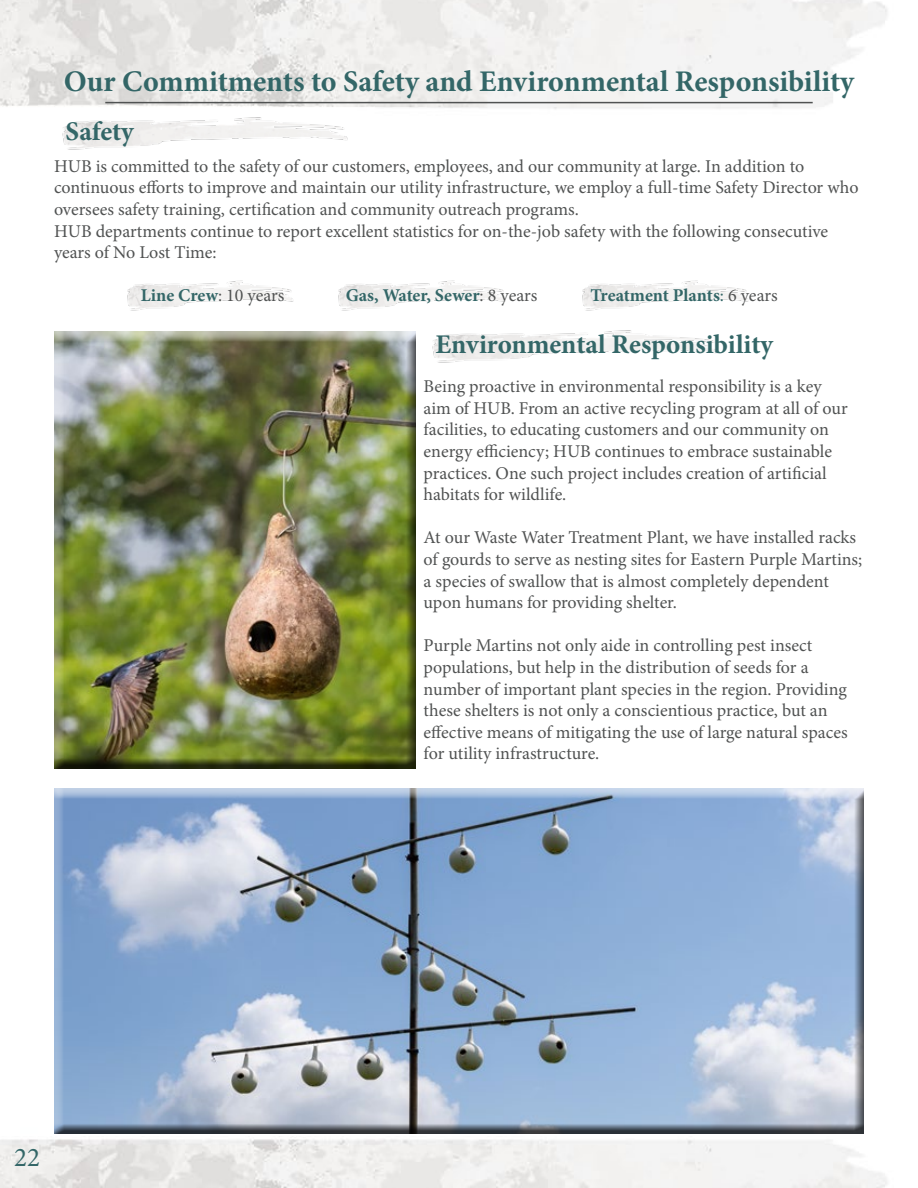
<style>
.page{position:relative;width:918px;height:1188px;background:#fff}
.page>*{position:absolute;margin:0;border:0;box-sizing:border-box;transform-origin:0 0}
.t1{font:700 30px "Minion Pro";letter-spacing:-.005em;color:#336667}
.t2{font:700 27px "Minion Pro";letter-spacing:-.005em;color:#336667}
.t3{font:27px "Minion Pro";color:#336667}
.t4{font:18px/21.6px "Minion Pro";color:#505252}
.t5{font:700 18px "Minion Pro";letter-spacing:-.005em;color:#336667}
.s1{font-weight:400;color:#505252}
.s2{font-weight:400}
</style>
<div class="page">
<img style="left:0;top:0;width:887px;height:1188px">
<hr style="left:105px;top:102px;width:708px;height:1px;background:#505252">
<div style="left:53px;top:788px;width:813px;height:347px;background:#000;opacity:.75"></div>
<div style="left:52px;top:332px;width:366px;height:437px;background:#000;opacity:.75"></div>
<img style="left:425px;top:315px;width:299px;height:51px">
<img style="left:55px;top:102px;width:299px;height:51px">
<img style="left:123px;top:280px;width:174px;height:34px">
<img style="left:578px;top:280px;width:174px;height:34px">
<img style="left:335px;top:280px;width:173px;height:34px">
<h1 class="t1" style="left:64px;top:60px;width:792px">Our Commitments to Safety and Environmental Responsibility</h1>
<h2 class="t2" style="left:66px;top:112px;width:70px">Safety</h2>
<p class="t4" style="left:54px;top:155px;width:806px">HUB is committed to the safety of our customers, employees, and our community at large. In addition to continuous efforts to improve and maintain our utility infrastructure, we employ a full-time Safety Director who oversees safety training, certification and community outreach programs.<br>HUB departments continue to report excellent statistics for on-the-job safety with the following consecutive years of No Lost Time:</p>
<p class="t5" style="left:141px;top:283px;width:145px">Line Crew<span class="s1">: 10 years</span></p>
<p class="t5" style="left:346px;top:283px;width:193px">Gas, Water, Sewer<span class="s1">: 8 years</span></p>
<p class="t5" style="left:590px;top:283px;width:189px">Treatment Plants<span class="s2">:</span> <span class="s1">6 years</span></p>
<h2 class="t2" style="left:436px;top:325px;width:339px">Environmental Responsibility</h2>
<p class="t4" style="left:424px;top:376px;width:426px">Being proactive in environmental responsibility is a key aim of HUB. From an active recycling program at all of our facilities, to educating customers and our community on energy efficiency; HUB continues to embrace sustainable practices. One such project includes creation of artificial habitats for wildlife.</p>
<p class="t4" style="left:424px;top:527px;width:440px">At our Waste Water Treatment Plant, we have installed racks of gourds to serve as nesting sites for Eastern Purple Martins; a species of swallow that is almost completely dependent upon humans for providing shelter.</p>
<p class="t4" style="left:424px;top:635px;width:426px">Purple Martins not only aide in controlling pest insect populations, but help in the distribution of seeds for a number of important plant species in the region. Providing these shelters is not only a conscientious practice, but an effective means of mitigating the use of large natural spaces for utility infrastructure.</p>
<h2 class="t3" style="left:14px;top:1139px;width:27px">22</h2>
</div>
